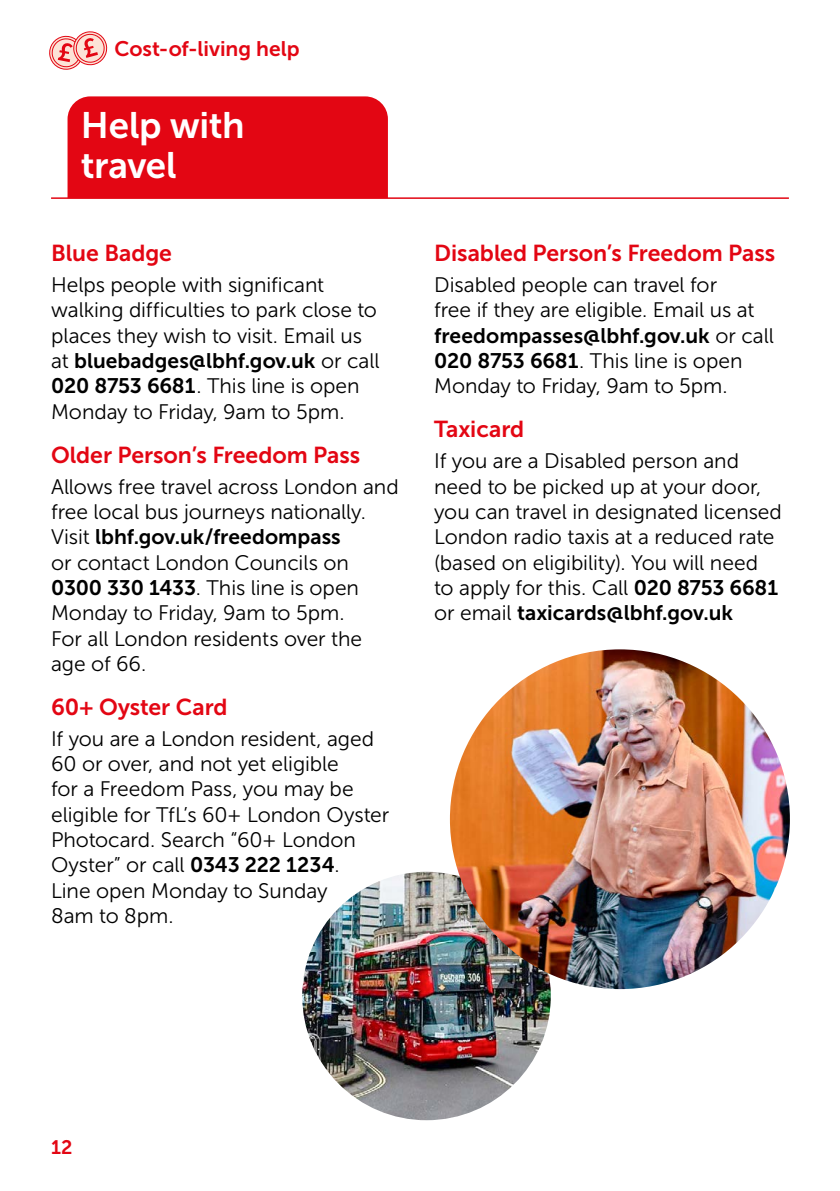
<style>
.page{position:relative;width:840px;height:1191px;background:#fff}
.page>*{position:absolute;margin:0;border:0;box-sizing:border-box;transform-origin:0 0}
.COL_article_title_M_h2{font:36.8px/40px "Museo Sans 700";letter-spacing:-.01em;color:#fff}
.Crosshead_h3_M{font:23px "Museo Sans 700";letter-spacing:-.005em;color:#e30613}
.Body_text_M_p{font:21px/25.4px "Museo Sans 300";letter-spacing:-.005em;color:#000}
.t1{font:21px "Museo Sans 700";color:#e30613}
.t2{font:19.6px "Museo Sans 700";color:#e30613}
.s1{font-family:"Museo Sans 700"}
</style>
<div class="page">
<hr style="left:51px;top:197px;width:737px;height:2px;background:#e30613">
<div style="left:67px;top:96px;width:320px;height:102px;background:#e30613"></div>
<svg style="left:49px;top:31px;width:59px;height:39px"></svg>
<img style="left:302px;top:871px;width:248px;height:249px;border-radius:124px">
<img style="left:449px;top:649px;width:340px;height:340px;border-radius:170px">
<p class="t1" style="left:115px;top:37px;width:186px">Cost-of-living help</p>
<h2 class="COL_article_title_M_h2" style="left:81px;top:106px;width:165px">Help with travel</h2>
<h3 class="Crosshead_h3_M" style="left:51px;top:240px;width:122px">Blue Badge</h3>
<p class="Body_text_M_p" style="left:51px;top:272px;width:330px">Helps people with significant walking difficulties to park close to places they wish to visit. Email us at <span class="s1">bluebadges@lbhf.gov.uk</span> or call<br><span class="s1">020 8753 6681</span>. This line is open<br>Monday to Friday, 9am to 5pm.</p>
<h3 class="Crosshead_h3_M" style="left:51px;top:442px;width:310px">Older Person’s Freedom Pass</h3>
<p class="Body_text_M_p" style="left:51px;top:474px;width:349px">Allows free travel across London and free local bus journeys nationally.<br>Visit <span class="s1">lbhf.gov.uk/freedompass<br></span>or contact London Councils on<br><span class="s1">0300 330 1433</span>. This line is open<br>Monday to Friday, 9am to 5pm.<br>For all London residents over the age of 66.</p>
<h3 class="Crosshead_h3_M" style="left:51px;top:694px;width:178px">60+ Oyster Card</h3>
<p class="Body_text_M_p" style="left:51px;top:726px;width:339px">If you are a London resident, aged<br>60 or over, and not yet eligible<br>for a Freedom Pass, you may be eligible for TfL’s 60+ London Oyster<br>Photocard. Search “60+ London<br>Oyster” or call <span class="s1">0343 222 1234</span>.<br>Line open Monday to Sunday<br>8am to 8pm.</p>
<h3 class="Crosshead_h3_M" style="left:434px;top:240px;width:342px">Disabled Person’s Freedom Pass</h3>
<p class="Body_text_M_p" style="left:434px;top:272px;width:341px">Disabled people can travel for<br>free if they are eligible. Email us at <span class="s1">freedompasses@lbhf.gov.uk</span> or call<br><span class="s1">020 8753 6681</span>. This line is open<br>Monday to Friday, 9am to 5pm.</p>
<h3 class="Crosshead_h3_M" style="left:434px;top:416px;width:92px">Taxicard</h3>
<p class="Body_text_M_p" style="left:434px;top:448px;width:349px">If you are a Disabled person and need to be picked up at your door, you can travel in designated licensed London radio taxis at a reduced rate (based on eligibility). You will need to apply for this. Call <span class="s1">020 8753 6681 </span>or email <span class="s1">taxicards@lbhf.gov.uk</span></p>
<p class="t2" style="left:51px;top:1136px;width:23px">12</p>
</div>
